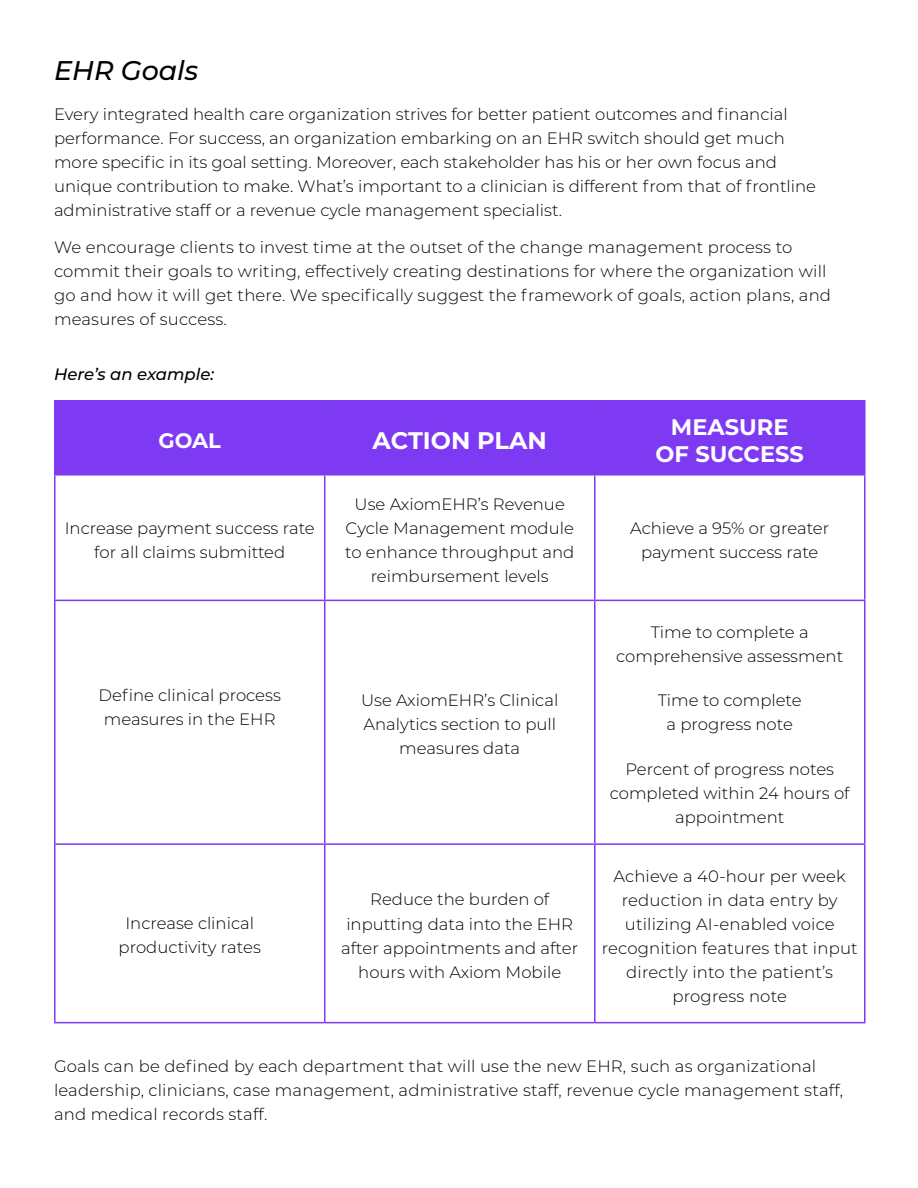
<style>
.page{position:relative;width:918px;height:1188px;background:#fff}
.page>*{position:absolute;margin:0;border:0;box-sizing:border-box;transform-origin:0 0}
.t1{font:italic 500 27px "Montserrat";color:#000}
.t2{font:700 24px "Montserrat";color:#fff}
.t3{font:700 22.5px/27px "Montserrat";color:#fff;text-align:center}
.t4{font:700 21px "Montserrat";color:#fff}
.t5{font:300 16.5px/24px "Montserrat";color:#000;text-align:center}
.t6{font:italic 500 16.5px "Montserrat";color:#000}
</style>
<div class="page">
<div style="left:56px;top:401px;width:808px;height:73px;background:#7e3af2"></div>
<hr style="left:54px;top:400px;width:271px;height:1px;background:#7e3af2">
<hr style="left:54px;top:401px;width:2px;height:73px;background:#7e3af2">
<hr style="left:325px;top:400px;width:270px;height:1px;background:#7e3af2">
<hr style="left:324px;top:401px;width:2px;height:73px;background:#7e3af2">
<hr style="left:595px;top:400px;width:271px;height:1px;background:#7e3af2">
<hr style="left:594px;top:401px;width:2px;height:73px;background:#7e3af2">
<hr style="left:864px;top:401px;width:2px;height:73px;background:#7e3af2">
<hr style="left:54px;top:474px;width:271px;height:2px;background:#7e3af2">
<hr style="left:54px;top:476px;width:2px;height:124px;background:#7e3af2">
<hr style="left:325px;top:474px;width:270px;height:2px;background:#7e3af2">
<hr style="left:324px;top:476px;width:2px;height:124px;background:#7e3af2">
<hr style="left:595px;top:474px;width:271px;height:2px;background:#7e3af2">
<hr style="left:594px;top:476px;width:2px;height:124px;background:#7e3af2">
<hr style="left:864px;top:476px;width:2px;height:124px;background:#7e3af2">
<hr style="left:54px;top:600px;width:271px;height:1px;background:#7e3af2">
<hr style="left:54px;top:601px;width:2px;height:242px;background:#7e3af2">
<hr style="left:325px;top:600px;width:270px;height:1px;background:#7e3af2">
<hr style="left:324px;top:601px;width:2px;height:242px;background:#7e3af2">
<hr style="left:595px;top:600px;width:271px;height:1px;background:#7e3af2">
<hr style="left:594px;top:601px;width:2px;height:242px;background:#7e3af2">
<hr style="left:864px;top:601px;width:2px;height:242px;background:#7e3af2">
<hr style="left:54px;top:843px;width:271px;height:2px;background:#7e3af2">
<hr style="left:54px;top:845px;width:2px;height:177px;background:#7e3af2">
<hr style="left:325px;top:843px;width:270px;height:2px;background:#7e3af2">
<hr style="left:324px;top:845px;width:2px;height:177px;background:#7e3af2">
<hr style="left:595px;top:843px;width:271px;height:2px;background:#7e3af2">
<hr style="left:594px;top:845px;width:2px;height:177px;background:#7e3af2">
<hr style="left:864px;top:845px;width:2px;height:177px;background:#7e3af2">
<hr style="left:54px;top:1022px;width:271px;height:1px;background:#7e3af2">
<hr style="left:325px;top:1022px;width:270px;height:1px;background:#7e3af2">
<hr style="left:595px;top:1022px;width:271px;height:1px;background:#7e3af2">
<h1 class="t1" style="left:54px;top:52px;width:146px">EHR Goals</h1>
<p class="t5" style="left:54px;top:101px;width:764px;text-align:left">Every integrated health care organization strives for better patient outcomes and financial performance. For success, an organization embarking on an EHR switch should get much more specific in its goal setting. Moreover, each stakeholder has his or her own focus and unique contribution to make. What’s important to a clinician is different from that of frontline administrative staff or a revenue cycle management specialist.</p>
<p class="t5" style="left:54px;top:235px;width:779px;text-align:left">We encourage clients to invest time at the outset of the change management process to commit their goals to writing, effectively creating destinations for where the organization will go and how it will get there. We specifically suggest the framework of goals, action plans, and measures of success.</p>
<p class="t6" style="left:54px;top:363px;width:162px">Here’s an example:</p>
<p class="t4" style="left:159px;top:425px;width:64px">GOAL</p>
<h2 class="t2" style="left:373px;top:424px;width:176px">ACTION PLAN</h2>
<p class="t5" style="left:65px;top:515px;width:252px">Increase payment success rate for all claims submitted</p>
<p class="t5" style="left:345px;top:491px;width:231px">Use AxiomEHR’s Revenue<br>Cycle Management module to enhance throughput and reimbursement levels</p>
<p class="t5" style="left:99px;top:682px;width:184px">Define clinical process measures in the EHR</p>
<p class="t5" style="left:361px;top:688px;width:199px">Use AxiomEHR’s Clinical<br>Analytics section to pull measures data</p>
<p class="t5" style="left:119px;top:911px;width:144px">Increase clinical productivity rates</p>
<p class="t5" style="left:341px;top:887px;width:238px">Reduce the burden of inputting data into the EHR after appointments and after hours with Axiom Mobile</p>
<h3 class="t3" style="left:656px;top:413px;width:150px">MEASURE<br>OF SUCCESS</h3>
<p class="t5" style="left:630px;top:515px;width:201px">Achieve a 95% or greater payment success rate</p>
<p class="t5" style="left:616px;top:620px;width:228px">Time to complete a comprehensive assessment</p>
<p class="t5" style="left:658px;top:688px;width:145px">Time to complete a progress note</p>
<p class="t5" style="left:610px;top:756px;width:241px">Percent of progress notes completed within 24 hours of appointment</p>
<p class="t5" style="left:602px;top:863px;width:258px">Achieve a 40-hour per week reduction in data entry by utilizing AI-enabled voice recognition features that input directly into the patient’s progress note</p>
<p class="t5" style="left:54px;top:1054px;width:791px;text-align:left">Goals can be defined by each department that will use the new EHR, such as organizational leadership, clinicians, case management, administrative staff, revenue cycle management staff, and medical records staff.</p>
</div>
